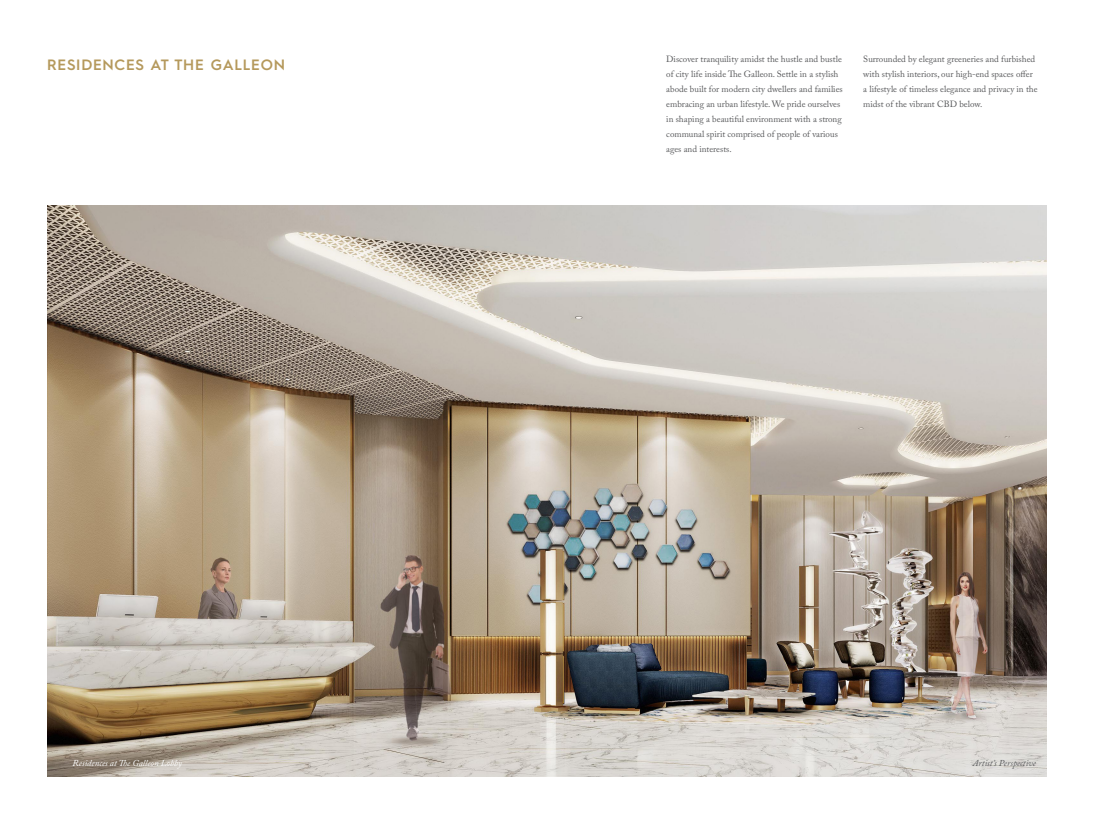
<style>
.page{position:relative;width:1094px;height:824px;background:#fff}
.page>*{position:absolute;margin:0;border:0;box-sizing:border-box;transform-origin:0 0}
.t1{font:600 15px "Hurme Geometric Sans 2";letter-spacing:.05em;color:#b5995c}
.t2{font:9px/15px "Adobe Caslon Pro";color:#57585a}
.t3{font:italic 9px "Adobe Caslon Pro";color:#fff}
.t4{font:italic 9px "Adobe Caslon Pro";color:#57585a}
</style>
<div class="page">
<img style="left:47px;top:205px;width:999px;height:571px">
<p class="t1" style="left:47px;top:54px;width:239px">RESIDENCES AT THE GALLEON</p>
<p class="t2" style="left:666px;top:52px;width:178px">Discover tranquility amidst the hustle and bustle of city life inside The Galleon. Settle in a stylish abode built for modern city dwellers and families embracing an urban lifestyle. We pride ourselves in shaping a beautiful environment with a strong communal spirit comprised of people of various ages and interests.</p>
<p class="t2" style="left:863px;top:52px;width:176px">Surrounded by elegant greeneries and furbished with stylish interiors, our high-end spaces offer a lifestyle of timeless elegance and privacy in the midst of the vibrant CBD below.</p>
<p class="t3" style="left:73px;top:757px;width:110px">Residences at The Galleon Lobby</p>
<p class="t4" style="left:973px;top:757px;width:65px">Artist’s Perspective</p>
</div>
